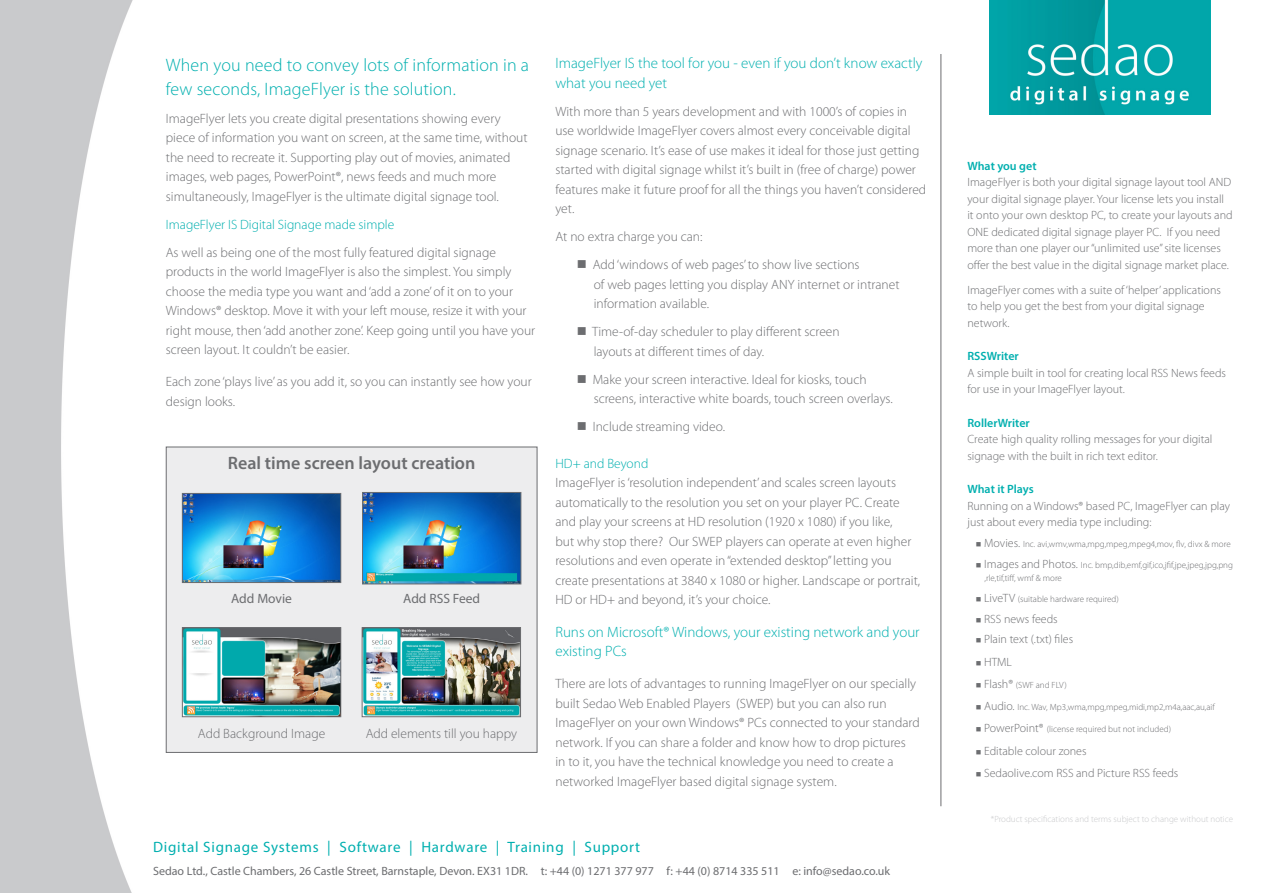
<style>
.page{position:relative;width:1263px;height:893px;background:#fff}
.page>*{position:absolute;margin:0;border:0;box-sizing:border-box;transform-origin:0 0}
.t1{font:300 18px/24px "Myriad Pro";letter-spacing:.01em;color:#00afaf}
.t2{font:600 18px "Myriad Pro";color:#6c6d70}
.t3{font:300 15px/19.5px "Myriad Pro";color:#00afaf}
.t4{font:15px "Myriad Pro";letter-spacing:.05em;color:#00afaf}
.t5{font:300 13.5px/19.5px "Myriad Pro";color:#6c6d70}
.t6{font:300 13.5px "Myriad Pro";color:#00afaf}
.t7{font:13.5px "Myriad Pro";color:#6c6d70}
.t8{font:300 12px/16.5px "Myriad Pro";color:#6c6d70}
.t9{font:12px "Myriad Pro";color:#6c6d70}
.t10{font:600 12px "Myriad Pro";color:#00afaf}
.t11{font:300 9px "Myriad Pro";color:#6c6d70}
.t12{font:300 9px "Myriad Pro";color:#c7c8ca}
.s1{font-size:12px}
</style>
<div class="page">
<img style="left:0;top:0;width:197px;height:893px">
<img style="left:989px;top:0;width:221px;height:114px">
<hr style="left:940px;top:54px;width:1px;height:752px;background:#6c6d70">
<div style="left:166px;top:447px;width:371px;height:306px;background:#ededee;border:1px solid #6c6d70"></div>
<img style="left:184px;top:495px;width:155px;height:86px">
<div style="left:182px;top:493px;width:159px;height:90px;border:1px solid #6c6d70"></div>
<img style="left:364px;top:494px;width:155px;height:88px">
<div style="left:362px;top:492px;width:159px;height:92px;border:1px solid #6c6d70"></div>
<img style="left:184px;top:629px;width:155px;height:86px">
<div style="left:182px;top:627px;width:159px;height:90px;border:1px solid #6c6d70"></div>
<img style="left:364px;top:629px;width:155px;height:86px">
<div style="left:362px;top:627px;width:159px;height:90px;border:1px solid #6c6d70"></div>
<p class="t1" style="left:166px;top:53px;width:365px">When you need to convey lots of information in a few seconds, ImageFlyer is the solution.</p>
<p class="t5" style="left:166px;top:109px;width:363px">ImageFlyer lets you create digital presentations showing every piece of information you want on screen, at the same time, without the need to recreate it. Supporting play out of movies, animated images, web pages, PowerPoint®, news feeds and much more simultaneously, ImageFlyer is the ultimate digital signage tool.</p>
<p class="t6" style="left:166px;top:217px;width:230px">ImageFlyer IS Digital Signage made simple</p>
<p class="t5" style="left:166px;top:243px;width:371px">As well as being one of the most fully featured digital signage products in the world ImageFlyer is also the simplest. You simply choose the media type you want and ‘add a zone’ of it on to your Windows® desktop. Move it with your left mouse, resize it with your right mouse, then ‘add another zone’. Keep going until you have your screen layout. It couldn’t be easier.</p>
<p class="t5" style="left:166px;top:372px;width:367px">Each zone ‘plays live’ as you add it, so you can instantly see how your design looks.</p>
<p class="t2" style="left:228px;top:451px;width:249px">Real time screen layout creation</p>
<p class="t7" style="left:231px;top:590px;width:62px">Add Movie</p>
<p class="t7" style="left:403px;top:590px;width:78px">Add RSS Feed</p>
<p class="t5" style="left:198px;top:724px;width:129px">Add Background Image</p>
<p class="t5" style="left:366px;top:724px;width:153px">Add elements till you happy</p>
<p class="t3" style="left:555px;top:54px;width:368px">ImageFlyer IS the tool for you - even if you don’t know exactly what you need yet</p>
<p class="t5" style="left:555px;top:102px;width:372px">With more than 5 years development and with 1000’s of copies in use worldwide ImageFlyer covers almost every conceivable digital signage scenario. It’s ease of use makes it ideal for those just getting started with digital signage whilst it’s built in (free of charge) power features make it future proof for all the things you haven’t considered yet.</p>
<p class="t5" style="left:555px;top:227px;width:149px">At no extra charge you can:</p>
<p class="t5" style="left:577px;top:255px;width:284px">■ Add ‘windows of web pages’ to show live sections</p>
<p class="t5" style="left:594px;top:275px;width:307px">of web pages letting you display ANY internet or intranet information available.</p>
<p class="t5" style="left:577px;top:322px;width:264px">■ Time-of-day scheduler to play different screen</p>
<p class="t5" style="left:594px;top:342px;width:172px">layouts at different times of day.</p>
<p class="t5" style="left:577px;top:370px;width:291px">■ Make your screen interactive. Ideal for kiosks, touch</p>
<p class="t5" style="left:594px;top:389px;width:301px">screens, interactive white boards, touch screen overlays.</p>
<p class="t5" style="left:577px;top:417px;width:150px">■ Include streaming video.</p>
<p class="t6" style="left:555px;top:456px;width:94px">HD+ and Beyond</p>
<p class="t5" style="left:555px;top:473px;width:366px">ImageFlyer is ‘resolution independent’ and scales screen layouts automatically to the resolution you set on your player PC. Create and play your screens at HD resolution (1920 x 1080) if you like,<br>but why stop there? Our SWEP players can operate at even higher resolutions and even operate in “extended desktop” letting you create presentations at 3840 x 1080 or higher. Landscape or portrait, HD or HD+ and beyond, it’s your choice.</p>
<p class="t3" style="left:555px;top:622px;width:366px">Runs on Microsoft® Windows, your existing network and your existing PCs</p>
<p class="t5" style="left:555px;top:674px;width:366px">There are lots of advantages to running ImageFlyer on our specially built Sedao Web Enabled Players (SWEP) but you can also run ImageFlyer on your own Windows® PCs connected to your standard network. If you can share a folder and know how to drop pictures<br>in to it, you have the technical knowledge you need to create a networked ImageFlyer based digital signage system.</p>
<p class="t4" style="left:153px;top:838px;width:489px">Digital Signage Systems | Software | Hardware | Training | Support</p>
<p class="t9" style="left:153px;top:863px;width:739px">Sedao Ltd., Castle Chambers, 26 Castle Street, Barnstaple, Devon. EX31 1DR. t: +44 (0) 1271 377 977 f: +44 (0) 8714 335 511 e: info@sedao.co.uk</p>
<p class="t10" style="left:967px;top:158px;width:71px">What you get</p>
<p class="t8" style="left:967px;top:174px;width:267px">ImageFlyer is both your digital signage layout tool AND your digital signage player. Your license lets you install it onto your own desktop PC, to create your layouts and ONE dedicated digital signage player PC. If you need more than one player our “unlimited use” site licenses offer the best value in the digital signage market place.</p>
<p class="t8" style="left:967px;top:281px;width:255px">ImageFlyer comes with a suite of ‘helper’ applications to help you get the best from your digital signage network.</p>
<p class="t10" style="left:967px;top:348px;width:53px">RSSWriter</p>
<p class="t8" style="left:967px;top:364px;width:260px">A simple built in tool for creating local RSS News feeds for use in your ImageFlyer layout.</p>
<p class="t10" style="left:967px;top:415px;width:64px">RollerWriter</p>
<p class="t8" style="left:967px;top:431px;width:247px">Create high quality rolling messages for your digital signage with the built in rich text editor.</p>
<p class="t10" style="left:967px;top:481px;width:68px">What it Plays</p>
<p class="t8" style="left:967px;top:497px;width:264px">Running on a Windows® based PC, ImageFlyer can play just about every media type including:</p>
<p class="t11" style="left:976px;top:539px;width:256px">■ <span class="s1">Movies.</span> Inc. avi,wmv,wma,mpg,mpeg,mpeg4,mov, flv, divx &amp; more</p>
<p class="t11" style="left:976px;top:560px;width:259px">■ <span class="s1">Images and Photos.</span> Inc. bmp,dib,emf,gif,ico,jfif,jpe,jpeg,jpg,png</p>
<p class="t11" style="left:984px;top:573px;width:79px">,rle,tif,tiff, wmf &amp; more</p>
<p class="t11" style="left:976px;top:594px;width:144px">■ <span class="s1">LiveTV</span> (suitable hardware required)</p>
<p class="t8" style="left:976px;top:610px;width:83px">■ RSS news feeds</p>
<p class="t8" style="left:976px;top:631px;width:99px">■ Plain text (.txt) files</p>
<p class="t8" style="left:976px;top:654px;width:38px">■ HTML</p>
<p class="t11" style="left:976px;top:680px;width:92px">■ <span class="s1">Flash®</span> (SWF and FLV)</p>
<p class="t11" style="left:976px;top:702px;width:240px">■ <span class="s1">Audio.</span> Inc. Wav, Mp3,wma,mpg,mpeg,midi,mp2,m4a,aac,au,aif</p>
<p class="t11" style="left:976px;top:724px;width:197px">■ <span class="s1">PowerPoint®</span> (license required but not included)</p>
<p class="t8" style="left:976px;top:743px;width:112px">■ Editable colour zones</p>
<p class="t8" style="left:976px;top:765px;width:204px">■ Sedaolive.com RSS and Picture RSS feeds</p>
<p class="t12" style="left:991px;top:814px;width:244px">*Product specifications and terms subject to change without notice</p>
</div>
